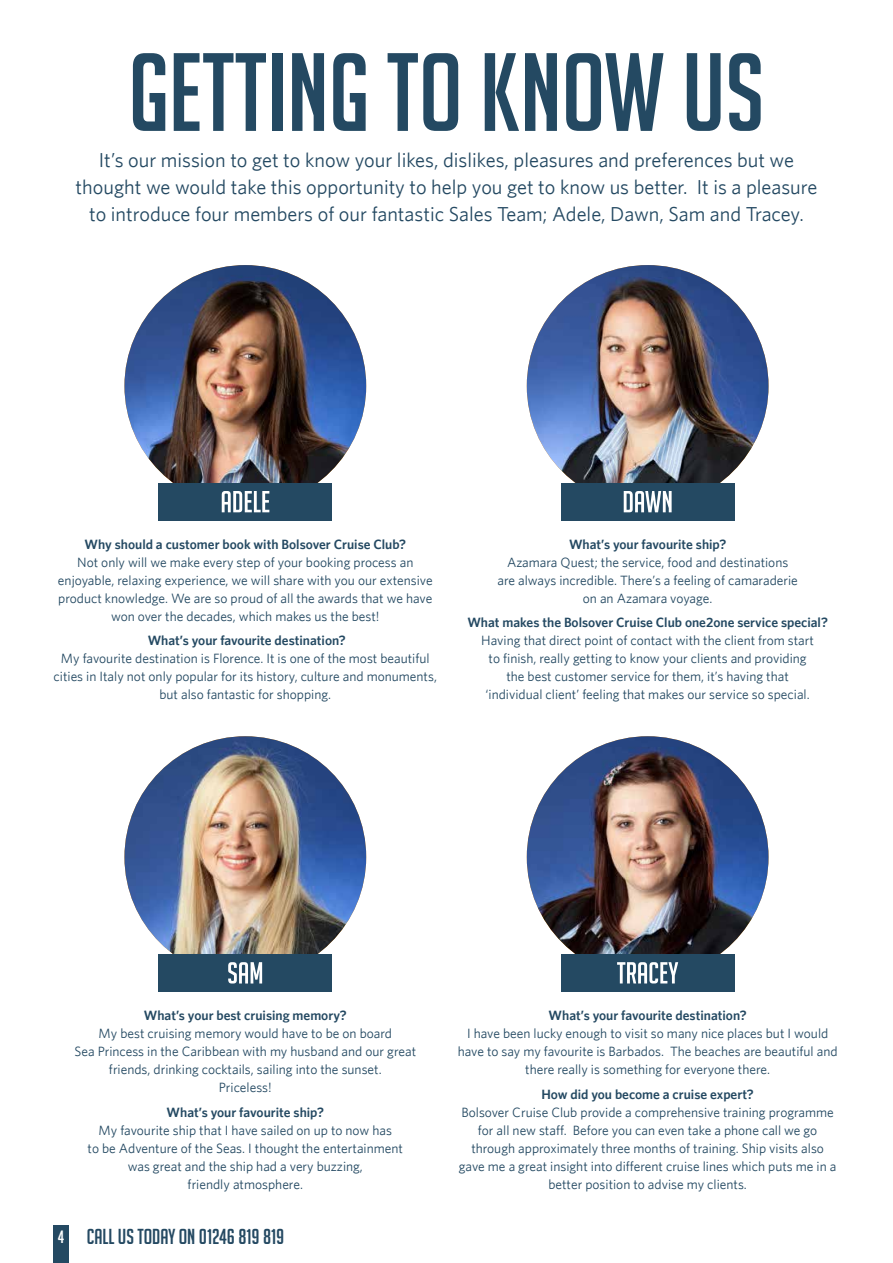
<style>
.page{position:relative;width:893px;height:1263px;background:#fff}
.page>*{position:absolute;margin:0;border:0;box-sizing:border-box;transform-origin:0 0}
.t1{font:108.3px "Big Noodle Titling";color:#244962}
.t2{font:21.15px "Big Noodle Titling";color:#244962}
.t3{font:20.25px/27px "Whitney";color:#244962;text-align:center}
.t4{font:13.5px/18px "Whitney";color:#244962;text-align:center}
.t5{font:600 13.5px "Whitney";color:#244962}
.s1{font-size:17.4px;color:#fff}
</style>
<div class="page">
<div style="left:53px;top:1225px;width:16px;height:38px;background:#244962"></div>
<img style="left:124px;top:265px;width:242px;height:242px;border-radius:121px">
<div style="left:159px;top:483px;width:173px;height:37px;background:#244962"></div>
<svg style="left:222px;top:491px;width:47px;height:21px"></svg>
<img style="left:527px;top:265px;width:241px;height:242px;border-radius:121px">
<div style="left:561px;top:483px;width:173px;height:37px;background:#244962"></div>
<svg style="left:624px;top:491px;width:48px;height:21px"></svg>
<img style="left:124px;top:736px;width:242px;height:242px;border-radius:121px">
<div style="left:159px;top:954px;width:173px;height:37px;background:#244962"></div>
<svg style="left:228px;top:962px;width:34px;height:21px"></svg>
<img style="left:527px;top:736px;width:241px;height:242px;border-radius:121px">
<div style="left:561px;top:954px;width:173px;height:37px;background:#244962"></div>
<svg style="left:617px;top:962px;width:61px;height:21px"></svg>
<h1 class="t1" style="left:129px;top:34px;width:637px">GETTING TO KNOW US</h1>
<p class="t3" style="left:76px;top:146px;width:743px">It’s our mission to get to know your likes, dislikes, pleasures and preferences but we thought we would take this opportunity to help you get to know us better. It is a pleasure to introduce four members of our fantastic Sales Team; Adele, Dawn, Sam and Tracey.</p>
<p class="t5" style="left:85px;top:536px;width:323px">Why should a customer book with Bolsover Cruise Club?</p>
<p class="t4" style="left:58px;top:553px;width:376px">Not only will we make every step of your booking process an enjoyable, relaxing experience, we will share with you our extensive product knowledge. We are so proud of all the awards that we have won over the decades, which makes us the best!</p>
<p class="t5" style="left:148px;top:632px;width:200px">What’s your favourite destination?</p>
<p class="t4" style="left:54px;top:649px;width:385px">My favourite destination is Florence. It is one of the most beautiful cities in Italy not only popular for its history, culture and monuments, but also fantastic for shopping.</p>
<p class="t5" style="left:569px;top:536px;width:159px">What’s your favourite ship?</p>
<p class="t4" style="left:497px;top:553px;width:302px">Azamara Quest; the service, food and destinations are always incredible. There’s a feeling of camaraderie on an Azamara voyage.</p>
<p class="t5" style="left:467px;top:614px;width:362px">What makes the Bolsover Cruise Club one2one service special?</p>
<p class="t4" style="left:481px;top:631px;width:334px">Having that direct point of contact with the client from start to finish, really getting to know your clients and providing the best customer service for them, it’s having that ‘individual client’ feeling that makes our service so special.</p>
<p class="t5" style="left:144px;top:1007px;width:204px">What’s your best cruising memory?</p>
<p class="t4" style="left:75px;top:1024px;width:343px">My best cruising memory would have to be on board<br>Sea Princess in the Caribbean with my husband and our great friends, drinking cocktails, sailing into the sunset.<br>Priceless!</p>
<p class="t5" style="left:167px;top:1104px;width:159px">What’s your favourite ship?</p>
<p class="t4" style="left:88px;top:1120px;width:317px">My favourite ship that I have sailed on up to now has<br>to be Adventure of the Seas. I thought the entertainment was great and the ship had a very buzzing,<br>friendly atmosphere.</p>
<h2 class="t2" style="left:58px;top:1225px;width:228px"><span class="s1">4</span> CALL US TODAY ON 01246 819 819</h2>
<p class="t5" style="left:549px;top:1007px;width:200px">What’s your favourite destination?</p>
<p class="t4" style="left:458px;top:1024px;width:381px">I have been lucky enough to visit so many nice places but I would have to say my favourite is Barbados. The beaches are beautiful and there really is something for everyone there.</p>
<p class="t5" style="left:541px;top:1086px;width:214px">How did you become a cruise expert?</p>
<p class="t4" style="left:459px;top:1102px;width:379px">Bolsover Cruise Club provide a comprehensive training programme for all new staff. Before you can even take a phone call we go through approximately three months of training. Ship visits also gave me a great insight into different cruise lines which puts me in a better position to advise my clients.</p>
</div>
